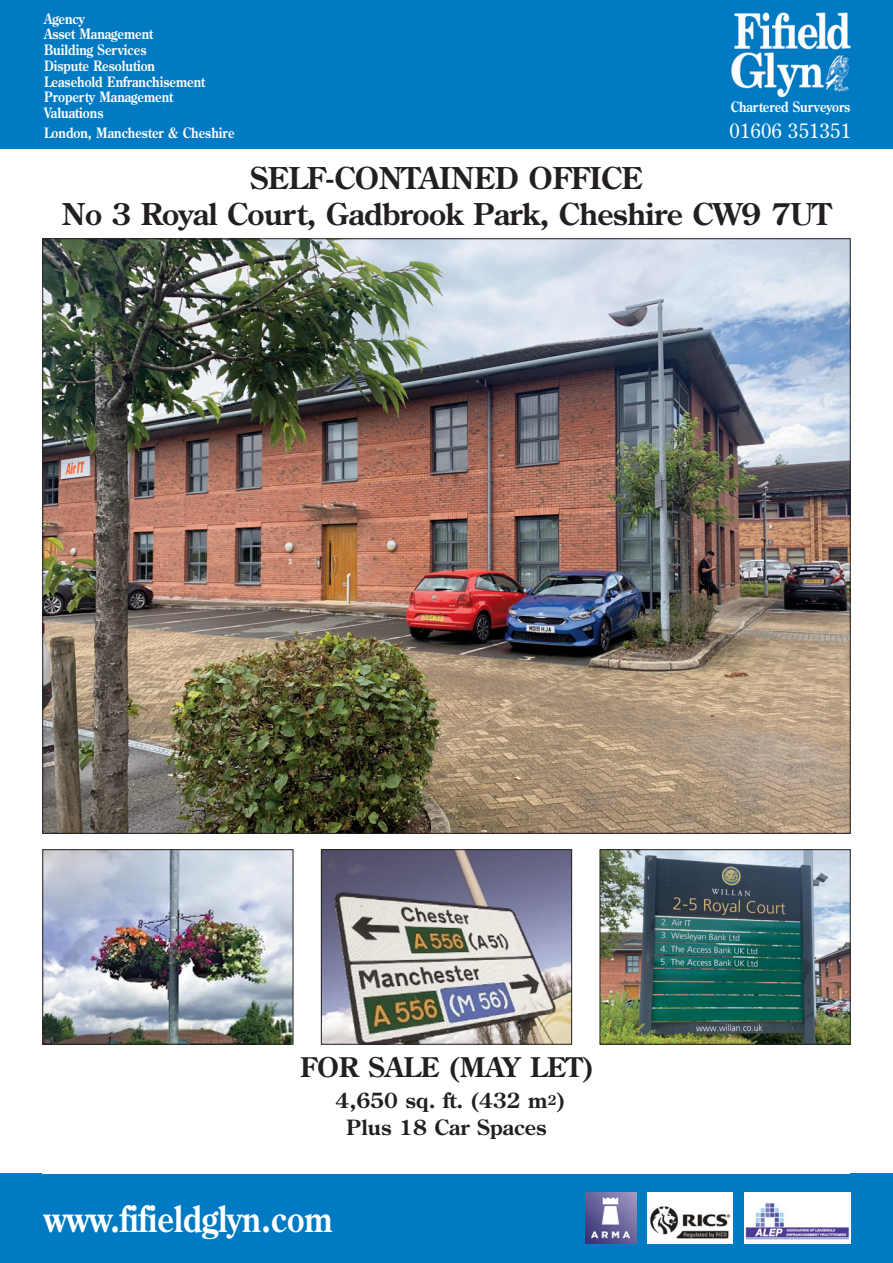
<style>
.page{position:relative;width:893px;height:1263px;background:#fff}
.page>*{position:absolute;margin:0;border:0;box-sizing:border-box;transform-origin:0 0}
.t1{font:700 36px "Century Old Style";color:#fff;scale:.85 1}
.t2{font:700 30px "Century Old Style";letter-spacing:-.02em;color:#231f20}
.t3{font:700 27px "Century Old Style";color:#231f20}
.t4{font:700 21px/27.3px "Century Old Style";color:#231f20;text-align:center}
.t5{font:20.25px "Century Old Style";letter-spacing:.02em;color:#fff}
.t6{font:700 14.25px/15.8px "Century Old Style";color:#fff;scale:.85 1}
.s1{font-size:13.5px}
</style>
<div class="page">
<div style="left:0;top:0;width:893px;height:149px;background:#007ac2"></div>
<img style="left:731px;top:12px;width:120px;height:86px">
<div style="left:0;top:1174px;width:893px;height:89px;background:#007ac2"></div>
<img style="left:744px;top:1193px;width:106px;height:51px">
<div style="left:648px;top:1193px;width:85px;height:51px;background:#fff"></div>
<img style="left:649px;top:1206px;width:82px;height:33px">
<img style="left:585px;top:1193px;width:51px;height:51px">
<img style="left:45px;top:240px;width:803px;height:591px">
<img style="left:45px;top:851px;width:246px;height:191px">
<div style="left:43px;top:849px;width:250px;height:195px;border:1px solid #231f20"></div>
<img style="left:323px;top:851px;width:247px;height:191px">
<div style="left:321px;top:849px;width:251px;height:195px;border:1px solid #231f20"></div>
<img style="left:602px;top:851px;width:246px;height:191px">
<div style="left:600px;top:849px;width:250px;height:195px;border:1px solid #231f20"></div>
<p class="t6" style="left:44px;top:12px;width:191px">Agency<br>Asset Management<br>Building Services<br>Dispute Resolution<br>Leasehold Enfranchisement<br>Property Management<br>Valuations</p>
<p class="t6" style="left:44px;top:126px;width:226px">London, Manchester &amp; Cheshire</p>
<p class="t6" style="left:731px;top:100px;width:142px">Chartered Surveyors</p>
<p class="t5" style="left:729px;top:123px;width:123px">01606 351351</p>
<p class="t2" style="left:250px;top:166px;width:394px">SELF-CONTAINED OFFICE</p>
<p class="t2" style="left:62px;top:202px;width:771px">No 3 Royal Court, Gadbrook Park, Cheshire CW9 7UT</p>
<p class="t3" style="left:300px;top:1056px;width:294px">FOR SALE (MAY LET)</p>
<p class="t4" style="left:336px;top:1088px;width:231px">4,650 sq. ft. (432 m<span class="s1">2</span>)<br>Plus 18 Car Spaces</p>
<p class="t1" style="left:44px;top:1205px;width:341px">www.fifieldglyn.com</p>
</div>
